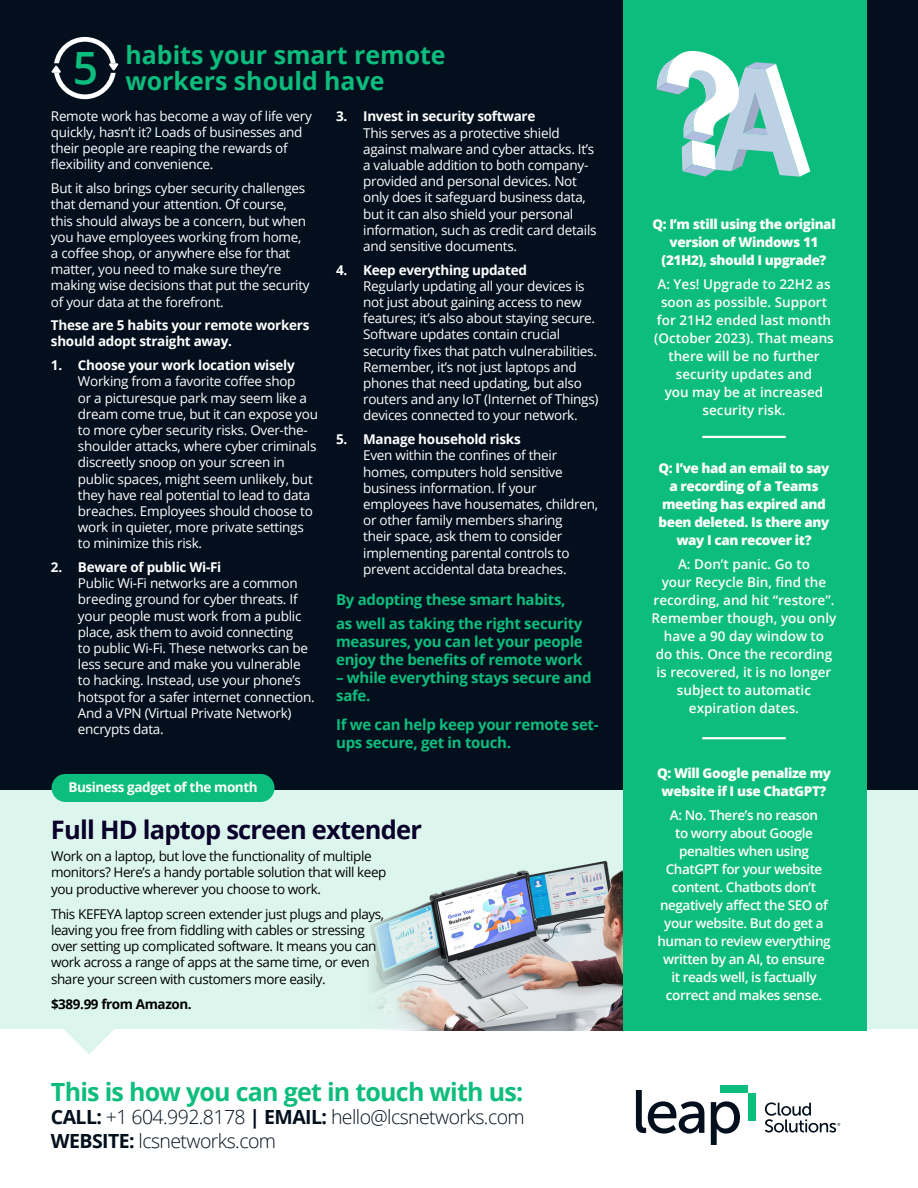
<style>
.page{position:relative;width:918px;height:1188px;background:#fff}
.page>*{position:absolute;margin:0;border:0;box-sizing:border-box;transform-origin:0 0}
.t1{font:600 44.55px "Open Sans";color:#0dbd7d}
.t2{font:700 25.5px "Open Sans";letter-spacing:-.03em;color:#080029}
.t3{font:700 25.05px "Open Sans";letter-spacing:-.03em;color:#0dbd7d}
.t4{font:700 24.9px/26.4px "Open Sans";color:#0dbd7d}
.t5{font:300 19.5px/23.4px "Open Sans";letter-spacing:-.03em;color:#030f1d}
.t6{font:700 15px/18px "Open Sans";letter-spacing:-.02em;color:#0dbd7d}
.t7{font:13.5px/16.2px "Open Sans";letter-spacing:-.02em;color:#fff}
.t8{font:13.5px/16.2px "Open Sans";letter-spacing:-.03em;color:#000}
.t9{font:600 13.5px/18px "Open Sans";color:#fff;text-align:center}
.t10{font:600 13.5px/18px "Open Sans";letter-spacing:-.03em;color:#fff;text-align:center}
.t11{font:800 13.5px/18px "Open Sans";letter-spacing:-.03em;color:#fff;text-align:center}
.t12{font:700 13.5px/16.2px "Open Sans";letter-spacing:-.02em;color:#fff}
.t13{font:700 13.5px "Open Sans";letter-spacing:-.03em;color:#000}
.s1{font-weight:700}
</style>
<div class="page">
<div style="left:0;top:0;width:918px;height:801px;background:#030f1d"></div>
<div style="left:0;top:791px;width:918px;height:238px;background:#ddf6ed"></div>
<svg style="left:64px;top:1029px;width:50px;height:25px"></svg>
<div style="left:623px;top:0;width:244px;height:1030px;background:#0dbd7d"></div>
<div style="left:52px;top:774px;width:223px;height:28px;background:#0dbd7d;border-radius:14px"></div>
<img style="left:370px;top:860px;width:253px;height:170px">
<svg style="left:51px;top:37px;width:68px;height:62px"></svg>
<hr style="left:702px;top:436px;width:84px;height:2px;background:#fff">
<svg style="left:657px;top:50px;width:153px;height:127px"></svg>
<hr style="left:702px;top:737px;width:84px;height:2px;background:#fff">
<svg style="left:636px;top:1090px;width:68px;height:44px"></svg>
<svg style="left:711px;top:1101px;width:29px;height:44px"></svg>
<div style="left:748px;top:1093px;width:8px;height:28px;background:#0dbd7d"></div>
<div style="left:721px;top:1085px;width:27px;height:8px;background:#0dbd7d"></div>
<svg style="left:765px;top:1102px;width:75px;height:31px"></svg>
<h3 class="t4" style="left:126px;top:41px;width:322px">habits your smart remote workers should have</h3>
<p class="t7" style="left:51px;top:107px;width:262px">Remote work has become a way of life very quickly, hasn’t it? Loads of businesses and their people are reaping the rewards of flexibility and convenience.</p>
<p class="t7" style="left:51px;top:180px;width:260px">But it also brings cyber security challenges that demand your attention. Of course, this should always be a concern, but when you have employees working from home, a coffee shop, or anywhere else for that matter, you need to make sure they’re making wise decisions that put the security of your data at the forefront.</p>
<p class="t12" style="left:51px;top:317px;width:260px">These are 5 habits your remote workers should adopt straight away.</p>
<p class="t12" style="left:51px;top:357px;width:245px">1. Choose your work location wisely</p>
<p class="t7" style="left:78px;top:373px;width:242px">Working from a favorite coffee shop<br>or a picturesque park may seem like a dream come true, but it can expose you to more cyber security risks. Over-the&shy;shoulder attacks, where cyber criminals discreetly snoop on your screen in public spaces, might seem unlikely, but they have real potential to lead to data breaches. Employees should choose to work in quieter, more private settings to minimize this risk.</p>
<p class="t12" style="left:51px;top:559px;width:172px">2. Beware of public Wi-Fi</p>
<p class="t7" style="left:78px;top:575px;width:238px">Public Wi-Fi networks are a common breeding ground for cyber threats. If your people must work from a public place, ask them to avoid connecting<br>to public Wi-Fi. These networks can be less secure and make you vulnerable to hacking. Instead, use your phone’s hotspot for a safer internet connection.<br>And a VPN (Virtual Private Network) encrypts data.</p>
<h1 class="t1" style="left:73px;top:37px;width:27px">5</h1>
<p class="t12" style="left:336px;top:108px;width:201px">3. Invest in security software</p>
<p class="t7" style="left:363px;top:124px;width:235px">This serves as a protective shield against malware and cyber attacks. It’s a valuable addition to both company&shy;provided and personal devices. Not only does it safeguard business data, but it can also shield your personal information, such as credit card details and sensitive documents.</p>
<p class="t12" style="left:336px;top:261px;width:192px">4. Keep everything updated</p>
<p class="t7" style="left:363px;top:278px;width:237px">Regularly updating all your devices is not just about gaining access to new features; it’s also about staying secure.<br>Software updates contain crucial security fixes that patch vulnerabilities.<br>Remember, it’s not just laptops and phones that need updating, but also routers and any IoT (Internet of Things) devices connected to your network.</p>
<p class="t12" style="left:336px;top:431px;width:186px">5. Manage household risks</p>
<p class="t7" style="left:363px;top:447px;width:236px">Even within the confines of their homes, computers hold sensitive business information. If your employees have housemates, children, or other family members sharing<br>their space, ask them to consider implementing parental controls to prevent accidental data breaches.</p>
<p class="t6" style="left:336px;top:587px;width:248px;line-height:24px">By adopting these smart habits, as well as taking the right security</p>
<p class="t6" style="left:336px;top:632px;width:248px">measures, you can let your people enjoy the benefits of remote work</p>
<p class="t6" style="left:336px;top:668px;width:257px">– while everything stays secure and safe.</p>
<p class="t6" style="left:336px;top:715px;width:264px">If we can help keep your remote set&shy;ups secure, get in touch.</p>
<p class="t12" style="left:68px;top:779px;width:191px">Business gadget of the month</p>
<h2 class="t2" style="left:51px;top:812px;width:373px">Full HD laptop screen extender</h2>
<p class="t8" style="left:51px;top:848px;width:337px">Work on a laptop, but love the functionality of multiple monitors? Here’s a handy portable solution that will keep you productive wherever you choose to work.</p>
<p class="t8" style="left:51px;top:905px;width:335px">This KEFEYA laptop screen extender just plugs and plays, leaving you free from fiddling with cables or stressing over setting up complicated software. It means you can work across a range of apps at the same time, or even share your screen with customers more easily.</p>
<p class="t13" style="left:51px;top:994px;width:142px">$389.99 from Amazon.</p>
<h3 class="t3" style="left:51px;top:1074px;width:474px">This is how you can get in touch with us:</h3>
<h3 class="t5" style="left:51px;top:1105px;width:475px"><span class="s1">CALL:</span> +1 604.992.8178 <span class="s1">| EMAIL:</span> hello@lcsnetworks.com<br><span class="s1">WEBSITE:</span> lcsnetworks.com</h3>
<p class="t11" style="left:652px;top:215px;width:185px">Q: I’m still using the original version of Windows 11 (21H2), should I upgrade?</p>
<p class="t9" style="left:654px;top:275px;width:181px">A: Yes! Upgrade to 22H2 as soon as possible. Support for 21H2 ended last month (October 2023). That means there will be no further security updates and<br>you may be at increased security risk.</p>
<p class="t11" style="left:658px;top:458px;width:173px">Q: I’ve had an email to say a recording of a Teams meeting has expired and been deleted. Is there any way I can recover it?</p>
<p class="t9" style="left:652px;top:555px;width:186px">A: Don’t panic. Go to<br>your Recycle Bin, find the recording, and hit “restore”.<br>Remember though, you only have a 90 day window to<br>do this. Once the recording is recovered, it is no longer subject to automatic expiration dates.</p>
<p class="t11" style="left:657px;top:763px;width:175px">Q: Will Google penalize my website if I use ChatGPT?</p>
<p class="t10" style="left:657px;top:805px;width:175px">A: No. There’s no reason<br>to worry about Google penalties when using<br>ChatGPT for your website content. Chatbots don’t negatively affect the SEO of your website. But do get a human to review everything written by an AI, to ensure it reads well, is factually correct and makes sense.</p>
</div>
